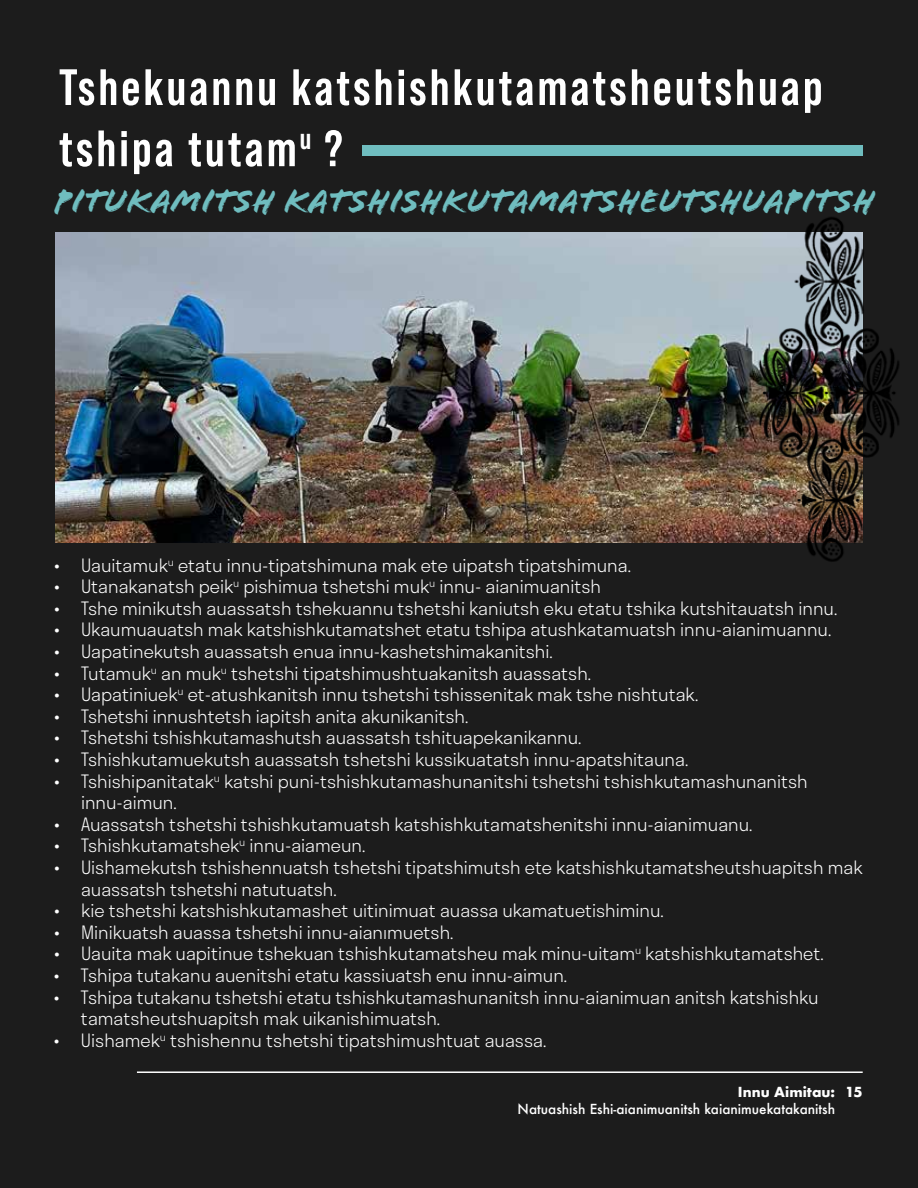
<style>
.page{position:relative;width:918px;height:1188px;background:#1c1c1c}
.page>*{position:absolute;margin:0;border:0;box-sizing:border-box;transform-origin:0 0}
.t1{font:700 51px/61.2px "Bebas Neue Pro";letter-spacing:.06em;color:#fff}
.t2{font:34.5px "Flood Std";color:#6fbdbf}
.t3{font:300 18px/21.6px "Stratos";color:#fff}
.t4{font:500 13.5px "Futura";color:#fff}
.t5{font:700 13.5px "Futura";color:#fff}
</style>
<div class="page">
<img style="left:55px;top:232px;width:643px;height:310px">
<hr style="left:137px;top:1071px;width:726px;height:2px;background:#fff">
<img style="left:698px;top:217px;width:201px;height:345px">
<div style="left:362px;top:145px;width:501px;height:11px;background:#6fbdbf"></div>
<h1 class="t1" style="left:59px;top:56px;width:765px">Tshekuannu katshishkutamatsheutshuap tshipa tutam<sup>u</sup> ?</h1>
<h2 class="t2" style="left:54px;top:181px;width:823px">Pitukamitsh katshishkutamatsheutshuapitsh</h2>
<p class="t3" style="left:54px;top:554px;width:578px">• Uauitamuk<sup>u</sup> etatu innu-tipatshimuna mak ete uipatsh tipatshimuna.</p>
<p class="t3" style="left:54px;top:575px;width:549px">• Utanakanatsh peik<sup>u</sup> pishimua tshetshi muk<sup>u</sup> innu- aianimuanitsh</p>
<p class="t3" style="left:54px;top:597px;width:785px">• Tshe minikutsh auassatsh tshekuannu tshetshi kaniutsh eku etatu tshika kutshitauatsh innu.</p>
<p class="t3" style="left:54px;top:618px;width:779px">• Ukaumuauatsh mak katshishkutamatshet etatu tshipa atushkatamuatsh innu-aianimuannu.</p>
<p class="t3" style="left:54px;top:640px;width:500px">• Uapatinekutsh auassatsh enua innu-kashetshimakanitshi.</p>
<p class="t3" style="left:54px;top:662px;width:539px">• Tutamuk<sup>u</sup> an muk<sup>u</sup> tshetshi tipatshimushtuakanitsh auassatsh.</p>
<p class="t3" style="left:54px;top:683px;width:646px">• Uapatiniuek<sup>u</sup> et-atushkanitsh innu tshetshi tshissenitak mak tshe nishtutak.</p>
<p class="t3" style="left:54px;top:705px;width:416px">• Tshetshi innushtetsh iapitsh anita akunikanitsh.</p>
<p class="t3" style="left:54px;top:726px;width:529px">• Tshetshi tshishkutamashutsh auassatsh tshituapekanikannu.</p>
<p class="t3" style="left:54px;top:748px;width:636px">• Tshishkutamuekutsh auassatsh tshetshi kussikuatatsh innu-apatshitauna.</p>
<p class="t3" style="left:81px;top:770px;width:728px;text-indent:-27px">• Tshishipanitatak<sup>u</sup> katshi puni-tshishkutamashunanitshi tshetshi tshishkutamashunanitsh innu-aimun.</p>
<p class="t3" style="left:54px;top:813px;width:700px">• Auassatsh tshetshi tshishkutamuatsh katshishkutamatshenitshi innu-aianimuanu.</p>
<p class="t3" style="left:54px;top:834px;width:313px">• Tshishkutamatshek<sup>u</sup> innu-aiameun.</p>
<p class="t3" style="left:81px;top:856px;width:783px;text-indent:-27px">• Uishamekutsh tshishennuatsh tshetshi tipatshimutsh ete katshishkutamatsheutshuapitsh mak auassatsh tshetshi natutuatsh.</p>
<p class="t3" style="left:54px;top:899px;width:611px">• kie tshetshi katshishkutamashet uitinimuat auassa ukamatuetishiminu.</p>
<p class="t3" style="left:54px;top:921px;width:401px">• Minikuatsh auassa tshetshi innu-aianımuetsh.</p>
<p class="t3" style="left:54px;top:942px;width:771px">• Uauita mak uapitinue tshekuan tshishkutamatsheu mak minu-uitam<sup>u</sup> katshishkutamatshet.</p>
<p class="t3" style="left:54px;top:964px;width:515px">• Tshipa tutakanu auenitshi etatu kassiuatsh enu innu-aimun.</p>
<p class="t3" style="left:81px;top:986px;width:739px;text-indent:-27px">• Tshipa tutakanu tshetshi etatu tshishkutamashunanitsh innu-aianimuan anitsh katshishku tamatsheutshuapitsh mak uikanishimuatsh.</p>
<p class="t3" style="left:54px;top:1029px;width:494px">• Uishamek<sup>u</sup> tshishennu tshetshi tipatshimushtuat auassa.</p>
<p class="t5" style="left:738px;top:1082px;width:126px">Innu Aimitau: 15</p>
<p class="t4" style="left:518px;top:1100px;width:319px">Natuashish Eshi-aianimuanitsh kaianimuekatakanitsh</p>
</div>
